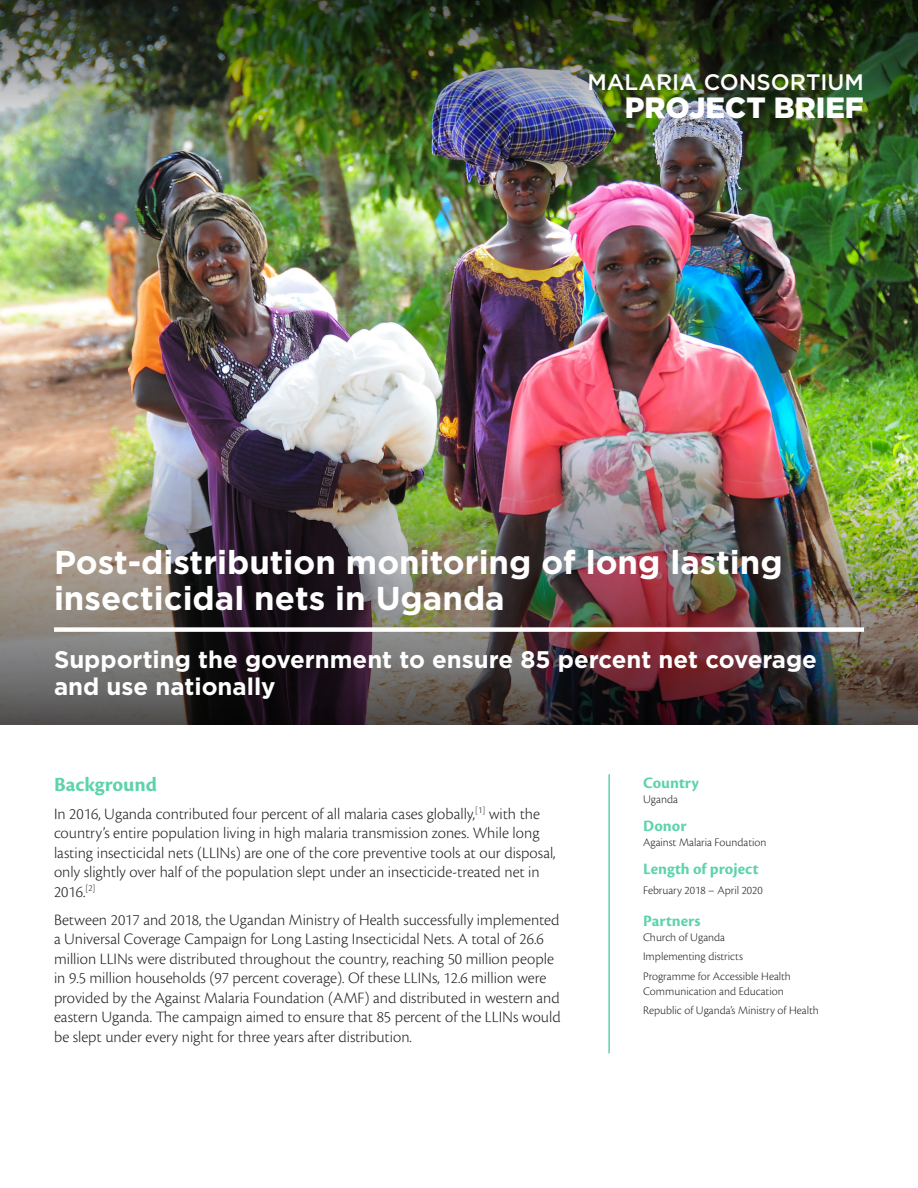
<style>
.page{position:relative;width:918px;height:1188px;background:#fff}
.page>*{position:absolute;margin:0;border:0;box-sizing:border-box;transform-origin:0 0}
.t1{font:700 33px/36px "Gotham";color:#fff}
.t2{font:900 29.25px "Gotham";color:#fff}
.Subheading{font:700 24px/27px "Gotham";color:#fff}
.t3{font:500 22.35px "Gotham";color:#fff}
.Heading_01{font:700 21px "Cronos Pro";color:#5ed3ab}
.Body{font:300 16.5px/19.5px "Cronos Pro";color:#231f20}
.Side_bar_heading{font:700 16.5px "Cronos Pro";color:#5ed3ab}
.Sidebar_body_text{font:300 12px/15px "Cronos Pro";color:#231f20}
.Body-2{font:300 12px "Cronos Pro";color:#231f20}
</style>
<div class="page">
<img style="left:0;top:143px;width:918px;height:302px">
<img style="left:0;top:445px;width:918px;height:279px">
<img style="left:0;top:0;width:918px;height:143px">
<div style="left:54px;top:627px;width:810px;height:5px;background:#fff"></div>
<hr style="left:608px;top:774px;width:2px;height:279px;background:#5ed3ab">
<p class="t3" style="left:587px;top:68px;width:278px">MALARIA CONSORTIUM</p>
<p class="t2" style="left:625px;top:88px;width:241px">PROJECT BRIEF</p>
<p class="t1" style="left:54px;top:544px;width:730px">Post-distribution monitoring of long lasting insecticidal nets in Uganda</p>
<p class="Subheading" style="left:54px;top:645px;width:764px">Supporting the government to ensure 85 percent net coverage and use nationally</p>
<p class="Heading_01" style="left:54px;top:772px;width:105px">Background</p>
<p class="Body" style="left:54px;top:804px;width:503px">In 2016, Uganda contributed four percent of all malaria cases globally,<sup>[1]</sup> with the country’s entire population living in high malaria transmission zones. While long lasting insecticidal nets (LLINs) are one of the core preventive tools at our disposal, only slightly over half of the population slept under an insecticide-treated net in 2016.<sup>[2]</sup></p>
<p class="Body" style="left:54px;top:910px;width:508px">Between 2017 and 2018, the Ugandan Ministry of Health successfully implemented a Universal Coverage Campaign for Long Lasting Insecticidal Nets. A total of 26.6 million LLINs were distributed throughout the country, reaching 50 million people in 9.5 million households (97 percent coverage). Of these LLINs, 12.6 million were provided by the Against Malaria Foundation (AMF) and distributed in western and eastern Uganda. The campaign aimed to ensure that 85 percent of the LLINs would be slept under every night for three years after distribution.</p>
<p class="Side_bar_heading" style="left:643px;top:774px;width:57px">Country</p>
<p class="Sidebar_body_text" style="left:643px;top:792px;width:36px">Uganda</p>
<p class="Side_bar_heading" style="left:643px;top:817px;width:45px">Donor</p>
<p class="Sidebar_body_text" style="left:643px;top:835px;width:125px">Against Malaria Foundation</p>
<p class="Side_bar_heading" style="left:643px;top:860px;width:117px">Length of project</p>
<p class="Body-2" style="left:643px;top:883px;width:121px">February 2018 – April 2020</p>
<p class="Side_bar_heading" style="left:643px;top:911px;width:59px">Partners</p>
<p class="Sidebar_body_text" style="left:643px;top:930px;width:84px">Church of Uganda</p>
<p class="Sidebar_body_text" style="left:643px;top:949px;width:101px">Implementing districts</p>
<p class="Sidebar_body_text" style="left:643px;top:968px;width:149px">Programme for Accessible Health<br>Communication and Education</p>
<p class="Sidebar_body_text" style="left:643px;top:1002px;width:177px">Republic of Uganda’s Ministry of Health</p>
</div>
